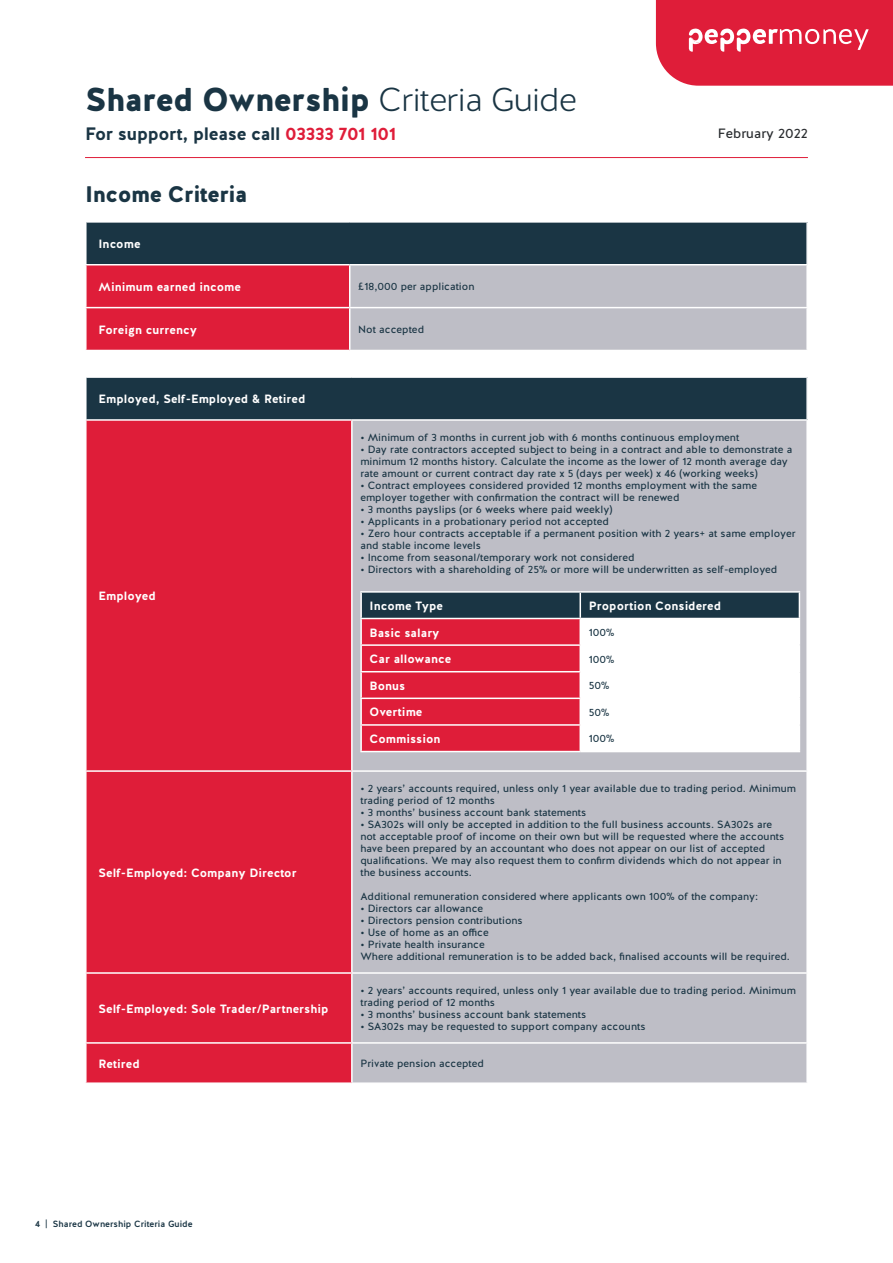
<style>
.page{position:relative;width:893px;height:1263px;background:#fff}
.page>*{position:absolute;margin:0;border:0;box-sizing:border-box;transform-origin:0 0}
.t1{font:900 33px "Halis R";letter-spacing:-.02em;color:#1a3544}
.t2{font:900 22.5px "Halis R";letter-spacing:-.02em;color:#1a3544}
.t3{font:700 18px "Halis R";letter-spacing:-.02em;color:#1a3544}
.t4{font:13.5px "Halis R";color:#292c2f}
.Left_Collum_Text{font:700 12px "Halis R";color:#fff}
.Table_Header_Text{font:700 12px "Halis R";color:#fff}
.Right_Collum_Text{font:10.5px/12px "Halis R";color:#1a3544}
.t5{font:500 9px "Halis R";color:#1a3544}
.s1{font-weight:300}
.s2{color:#df1d39}
</style>
<div class="page">
<svg style="left:656px;top:0;width:237px;height:86px;background:#e1304a"></svg>
<hr style="left:85px;top:157px;width:723px;height:1px;background:#df1d39">
<div style="left:86px;top:222px;width:721px;height:43px;background:#1a3544"></div>
<svg style="left:87px;top:265px;width:719px;height:85px;background:#ca8594"></svg>
<hr style="left:85px;top:221px;width:265px;height:2px;background:#fff">
<hr style="left:85px;top:223px;width:2px;height:41px;background:#fff">
<hr style="left:350px;top:221px;width:458px;height:2px;background:#fff">
<hr style="left:806px;top:223px;width:2px;height:41px;background:#fff">
<hr style="left:85px;top:264px;width:265px;height:1px;background:#fff">
<hr style="left:350px;top:264px;width:458px;height:1px;background:#fff">
<hr style="left:349px;top:265px;width:1px;height:42px;background:#fff">
<hr style="left:85px;top:307px;width:265px;height:1px;background:#fff">
<hr style="left:350px;top:307px;width:458px;height:1px;background:#fff">
<hr style="left:349px;top:308px;width:1px;height:42px;background:#fff">
<div style="left:86px;top:377px;width:721px;height:43px;background:#1a3544"></div>
<div style="left:87px;top:421px;width:264px;height:661px;background:#df1d39"></div>
<div style="left:353px;top:421px;width:453px;height:661px;background:#bebec6"></div>
<hr style="left:85px;top:376px;width:267px;height:2px;background:#fff">
<hr style="left:85px;top:378px;width:2px;height:41px;background:#fff">
<hr style="left:352px;top:376px;width:456px;height:2px;background:#fff">
<hr style="left:806px;top:378px;width:2px;height:41px;background:#fff">
<hr style="left:85px;top:419px;width:267px;height:2px;background:#fff">
<hr style="left:352px;top:419px;width:456px;height:2px;background:#fff">
<hr style="left:85px;top:770px;width:267px;height:2px;background:#fff">
<hr style="left:352px;top:770px;width:456px;height:2px;background:#fff">
<hr style="left:85px;top:972px;width:267px;height:2px;background:#fff">
<hr style="left:352px;top:972px;width:456px;height:2px;background:#fff">
<hr style="left:85px;top:1042px;width:267px;height:2px;background:#fff">
<hr style="left:352px;top:1042px;width:456px;height:2px;background:#fff">
<hr style="left:360px;top:591px;width:220px;height:2px;background:#fff">
<hr style="left:360px;top:593px;width:2px;height:25px;background:#fff">
<hr style="left:580px;top:591px;width:220px;height:2px;background:#fff">
<hr style="left:360px;top:618px;width:220px;height:1px;background:#fff">
<hr style="left:360px;top:619px;width:2px;height:25px;background:#fff">
<hr style="left:360px;top:644px;width:220px;height:2px;background:#fff">
<hr style="left:360px;top:646px;width:2px;height:25px;background:#fff">
<hr style="left:360px;top:671px;width:220px;height:1px;background:#fff">
<hr style="left:360px;top:672px;width:2px;height:26px;background:#fff">
<hr style="left:360px;top:698px;width:220px;height:1px;background:#fff">
<hr style="left:360px;top:699px;width:2px;height:25px;background:#fff">
<hr style="left:360px;top:724px;width:220px;height:2px;background:#fff">
<hr style="left:360px;top:726px;width:2px;height:25px;background:#fff">
<hr style="left:360px;top:751px;width:220px;height:1px;background:#fff">
<svg style="left:361px;top:592px;width:439px;height:159px"></svg>
<hr style="left:580px;top:751px;width:220px;height:1px;background:#fff">
<h1 class="t1" style="left:85px;top:79px;width:493px">Shared Ownership <span class="s1">Criteria Guide</span></h1>
<h3 class="t3" style="left:85px;top:122px;width:313px">For support, please call <span class="s2">03333 701 101</span></h3>
<p class="t4" style="left:718px;top:124px;width:91px">February 2022</p>
<h2 class="t2" style="left:85px;top:180px;width:164px">Income Criteria</h2>
<p class="Table_Header_Text" style="left:99px;top:236px;width:44px">Income</p>
<p class="Left_Collum_Text" style="left:99px;top:279px;width:144px">Minimum earned income</p>
<p class="Right_Collum_Text" style="left:358px;top:281px;width:118px">£18,000 per application</p>
<p class="Left_Collum_Text" style="left:99px;top:322px;width:100px">Foreign currency</p>
<p class="Right_Collum_Text" style="left:358px;top:324px;width:67px">Not accepted</p>
<p class="Table_Header_Text" style="left:99px;top:391px;width:208px">Employed, Self-Employed &amp; Retired</p>
<p class="Left_Collum_Text" style="left:99px;top:588px;width:59px">Employed</p>
<p class="Left_Collum_Text" style="left:99px;top:865px;width:200px">Self-Employed: Company Director</p>
<p class="Left_Collum_Text" style="left:99px;top:1001px;width:231px">Self-Employed: Sole Trader/Partnership</p>
<p class="Right_Collum_Text" style="left:360px;top:432px;width:380px">• Minimum of 3 months in current job with 6 months continuous employment</p>
<p class="Right_Collum_Text" style="left:360px;top:444px;width:433px">• Day rate contractors accepted subject to being in a contract and able to demonstrate a minimum 12 months history. Calculate the income as the lower of 12 month average day rate amount or current contract day rate x 5 (days per week) x 46 (working weeks)</p>
<p class="Right_Collum_Text" style="left:360px;top:480px;width:398px">• Contract employees considered provided 12 months employment with the same employer together with confirmation the contract will be renewed</p>
<p class="Right_Collum_Text" style="left:360px;top:504px;width:254px">• 3 months payslips (or 6 weeks where paid weekly)</p>
<p class="Right_Collum_Text" style="left:360px;top:516px;width:250px">• Applicants in a probationary period not accepted</p>
<p class="Right_Collum_Text" style="left:360px;top:528px;width:437px">• Zero hour contracts acceptable if a permanent position with 2 years+ at same employer and stable income levels</p>
<p class="Right_Collum_Text" style="left:360px;top:552px;width:276px">• Income from seasonal/temporary work not considered</p>
<p class="Right_Collum_Text" style="left:360px;top:564px;width:418px">• Directors with a shareholding of 25% or more will be underwritten as self-employed</p>
<p class="Left_Collum_Text" style="left:370px;top:598px;width:75px">Income Type</p>
<p class="Left_Collum_Text" style="left:589px;top:598px;width:134px">Proportion Considered</p>
<p class="Left_Collum_Text" style="left:370px;top:625px;width:71px">Basic salary</p>
<p class="Right_Collum_Text" style="left:589px;top:626px;width:27px">100%</p>
<p class="Left_Collum_Text" style="left:370px;top:651px;width:83px">Car allowance</p>
<p class="Right_Collum_Text" style="left:589px;top:653px;width:27px">100%</p>
<p class="Left_Collum_Text" style="left:370px;top:678px;width:37px">Bonus</p>
<p class="Right_Collum_Text" style="left:589px;top:680px;width:22px">50%</p>
<p class="Left_Collum_Text" style="left:370px;top:704px;width:54px">Overtime</p>
<p class="Right_Collum_Text" style="left:589px;top:706px;width:22px">50%</p>
<p class="Left_Collum_Text" style="left:370px;top:731px;width:72px">Commission</p>
<p class="Right_Collum_Text" style="left:589px;top:733px;width:27px">100%</p>
<p class="Right_Collum_Text" style="left:360px;top:783px;width:437px">• 2 years’ accounts required, unless only 1 year available due to trading period. Minimum trading period of 12 months</p>
<p class="Right_Collum_Text" style="left:360px;top:807px;width:227px">• 3 months’ business account bank statements</p>
<p class="Right_Collum_Text" style="left:360px;top:819px;width:425px">• SA302s will only be accepted in addition to the full business accounts. SA302s are not acceptable proof of income on their own but will be requested where the accounts have been prepared by an accountant who does not appear on our list of accepted qualifications. We may also request them to confirm dividends which do not appear in the business accounts.</p>
<p class="Right_Collum_Text" style="left:360px;top:891px;width:399px">Additional remuneration considered where applicants own 100% of the company:</p>
<p class="Right_Collum_Text" style="left:360px;top:903px;width:124px">• Directors car allowance</p>
<p class="Right_Collum_Text" style="left:360px;top:915px;width:164px">• Directors pension contributions</p>
<p class="Right_Collum_Text" style="left:360px;top:927px;width:130px">• Use of home as an office</p>
<p class="Right_Collum_Text" style="left:360px;top:939px;width:126px">• Private health insurance</p>
<p class="Right_Collum_Text" style="left:360px;top:951px;width:431px">Where additional remuneration is to be added back, finalised accounts will be required.</p>
<p class="Right_Collum_Text" style="left:360px;top:985px;width:437px">• 2 years’ accounts required, unless only 1 year available due to trading period. Minimum trading period of 12 months</p>
<p class="Right_Collum_Text" style="left:360px;top:1009px;width:227px">• 3 months’ business account bank statements</p>
<p class="Right_Collum_Text" style="left:360px;top:1021px;width:287px">• SA302s may be requested to support company accounts</p>
<p class="Left_Collum_Text" style="left:99px;top:1056px;width:43px">Retired</p>
<p class="Right_Collum_Text" style="left:360px;top:1058px;width:125px">Private pension accepted</p>
<p class="t5" style="left:35px;top:1218px;width:159px">4 | Shared Ownership Criteria Guide</p>
</div>
